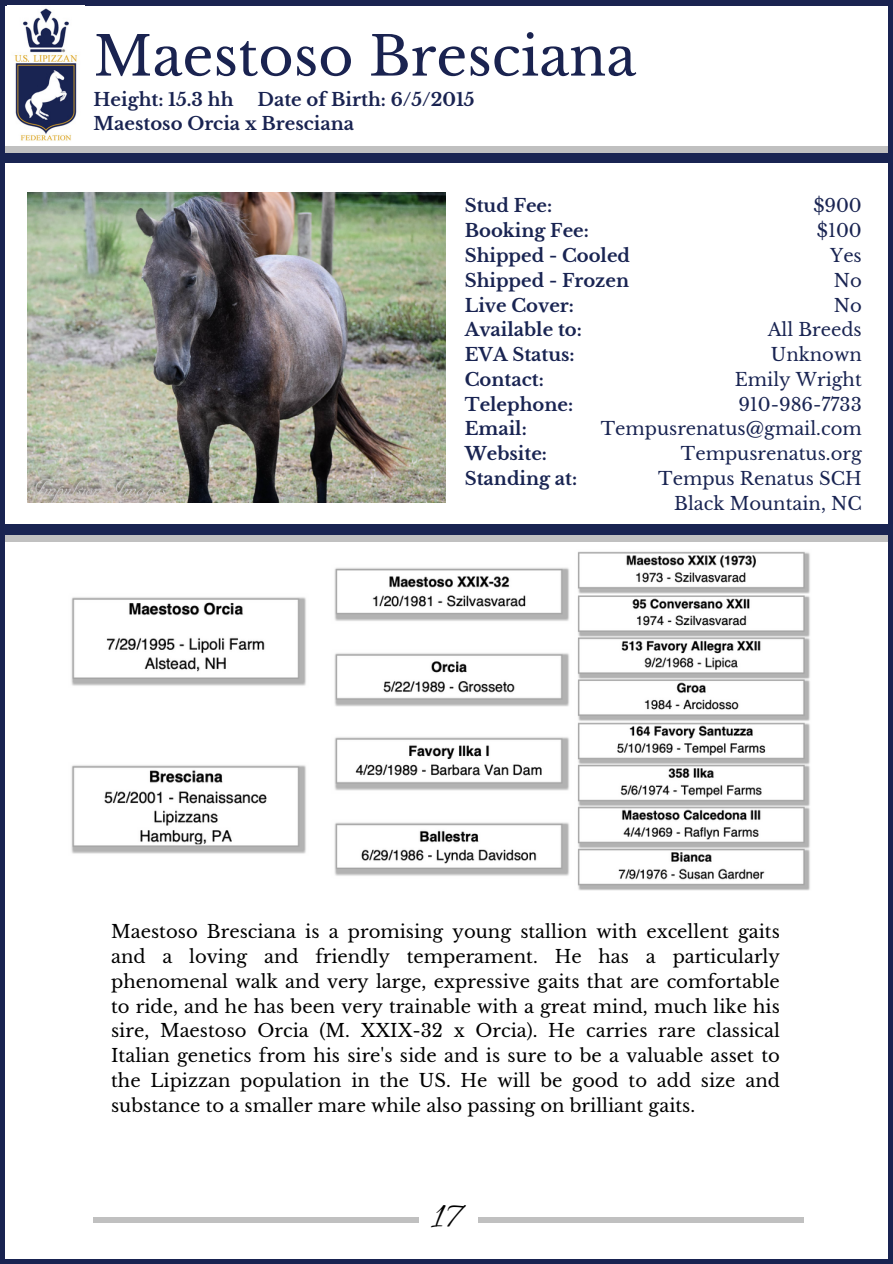
<style>
.page{position:relative;width:893px;height:1264px;background:#fff}
.page>*{position:absolute;margin:0;border:0;box-sizing:border-box;transform-origin:0 0}
.t1{font:54px "Libre Baskerville";color:#1a2350}
.t2{font:39.3px "Allura";color:#000}
.t3{font:18px/24.8px "Libre Baskerville";color:#000;text-align:justify}
.t4{font:18px "Libre Baskerville";color:#192452}
.t5{font:700 18px/24.8px "Libre Baskerville";color:#192452}
.t6{font:700 18px/24.8px "Libre Baskerville";color:#192351}
</style>
<div class="page">
<div style="left:0;top:0;width:892px;height:5px;background:#1a2350"></div>
<hr style="left:0;top:1259px;width:892px;height:4px;background:#192351">
<svg style="left:4px;top:531px;width:884px;height:10px;background:#a7a9b0"></svg>
<div style="left:0;top:146px;width:892px;height:10px;background:#c0c0c0"></div>
<hr style="left:0;top:5px;width:4px;height:1254px;background:#192351">
<hr style="left:888px;top:5px;width:4px;height:1258px;background:#192351">
<div style="left:94px;top:1217px;width:325px;height:5px;background:#c0c0c0"></div>
<div style="left:478px;top:1217px;width:326px;height:5px;background:#c0c0c0"></div>
<img style="left:14px;top:8px;width:63px;height:133px">
<img style="left:28px;top:192px;width:417px;height:311px">
<img style="left:71px;top:551px;width:739px;height:339px">
<div style="left:0;top:153px;width:892px;height:10px;background:#192452"></div>
<div style="left:5px;top:524px;width:887px;height:10px;background:#192452"></div>
<p class="t1" style="left:94px;top:23px;width:544px">Maestoso Bresciana</p>
<p class="t6" style="left:94px;top:87px;width:382px;text-indent:164px">Date of Birth: 6/5/2015<br>Maestoso Orcia x Bresciana</p>
<p class="t6" style="left:94px;top:87px;width:141px">Height: 15.3 hh</p>
<h1 class="t5" style="left:465px;top:194px;width:167px">Stud Fee:<br>Booking Fee:<br>Shipped - Cooled<br>Shipped - Frozen<br>Live Cover:<br>Available to:<br>EVA Status:<br>Contact:<br>Telephone:<br>Email:<br>Website:<br>Standing at:</h1>
<h2 class="t4" style="left:813px;top:195px;width:50px">$900</h2>
<p class="t4" style="left:816px;top:220px;width:46px">$100</p>
<h2 class="t4" style="left:830px;top:244px;width:33px">Yes</h2>
<p class="t4" style="left:833px;top:269px;width:30px">No</p>
<p class="t4" style="left:833px;top:294px;width:30px">No</p>
<p class="t4" style="left:767px;top:319px;width:96px">All Breeds</p>
<p class="t4" style="left:770px;top:343px;width:92px">Unknown</p>
<p class="t4" style="left:734px;top:368px;width:128px">Emily Wright</p>
<p class="t4" style="left:738px;top:393px;width:125px">910-986-7733</p>
<p class="t4" style="left:600px;top:418px;width:262px">Tempusrenatus@gmail.com</p>
<p class="t4" style="left:681px;top:442px;width:182px">Tempusrenatus.org</p>
<p class="t4" style="left:658px;top:467px;width:205px">Tempus Renatus SCH</p>
<p class="t4" style="left:674px;top:492px;width:189px">Black Mountain, NC</p>
<p class="t3" style="left:111px;top:919px;width:670px">Maestoso Bresciana is a promising young stallion with excellent gaits and a loving and friendly temperament. He has a particularly phenomenal walk and very large, expressive gaits that are comfortable to ride, and he has been very trainable with a great mind, much like his sire, Maestoso Orcia (M. XXIX-32 x Orcia). He carries rare classical Italian genetics from his sire's side and is sure to be a valuable asset to the Lipizzan population in the US. He will be good to add size and substance to a smaller mare while also passing on brilliant gaits.</p>
<p class="t2" style="left:431px;top:1194px;width:30px">17</p>
</div>
